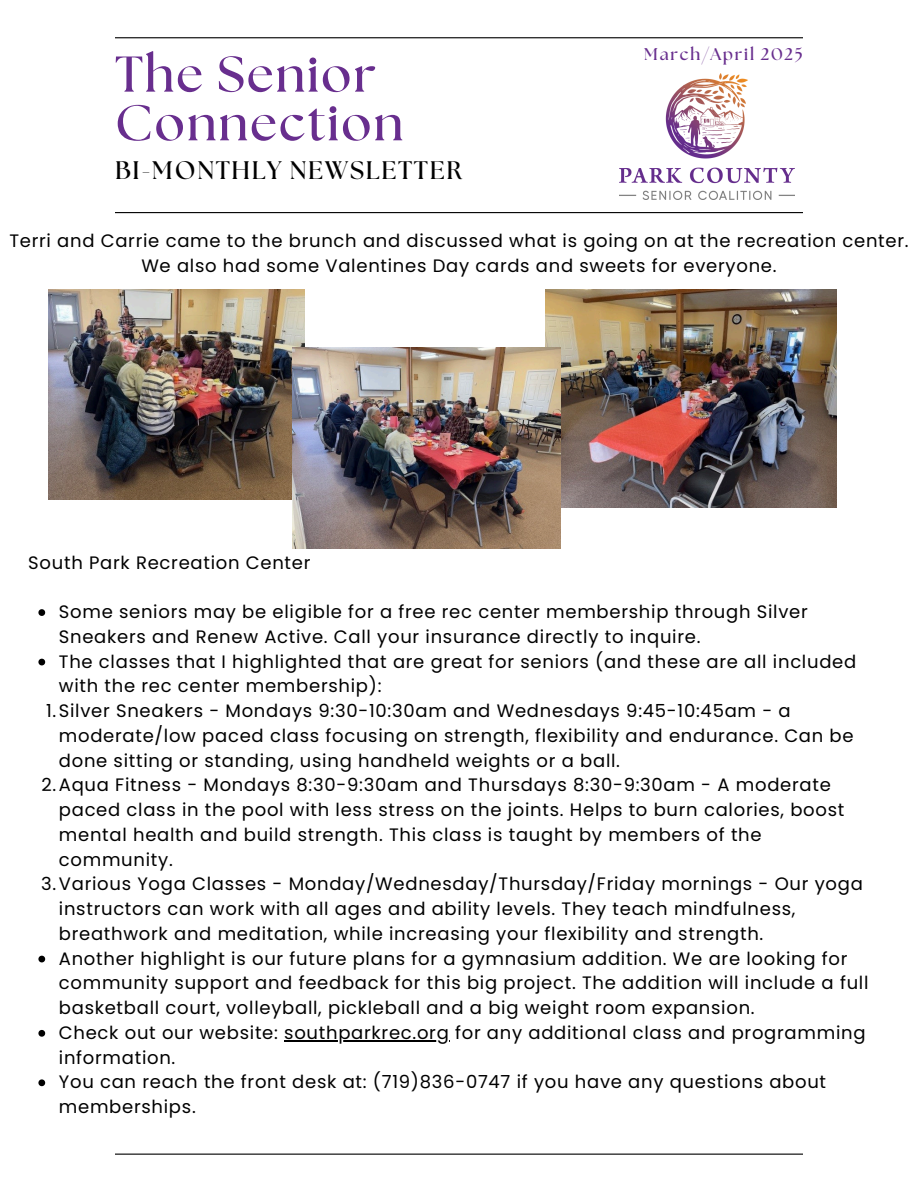
<style>
.page{position:relative;width:918px;height:1188px;background:#fff}
.page>*{position:absolute;margin:0;border:0;box-sizing:border-box;transform-origin:0 0}
.t1{font:700 50.25px/48.8px "The Seasons";letter-spacing:.04em;color:#682e8e}
.t2{font:700 25.35px "The Seasons";letter-spacing:.065em;color:#000}
.t3{font:18px/24.8px "Poppins";letter-spacing:.04em;color:#000}
.t4{font:700 16.95px "The Seasons";letter-spacing:.1em;color:#682e8e}
</style>
<div class="page">
<hr style="left:115px;top:37px;width:688px;height:1px;background:#000">
<hr style="left:115px;top:1154px;width:688px;height:1px;background:#000">
<img style="left:619px;top:73px;width:176px;height:126px">
<hr style="left:115px;top:212px;width:688px;height:1px;background:#000">
<img style="left:49px;top:290px;width:255px;height:210px">
<img style="left:545px;top:290px;width:291px;height:218px">
<img style="left:293px;top:347px;width:268px;height:202px">
<svg style="left:38px;top:609px;width:7px;height:7px"></svg>
<svg style="left:38px;top:659px;width:7px;height:6px"></svg>
<svg style="left:38px;top:956px;width:7px;height:6px"></svg>
<svg style="left:38px;top:1030px;width:7px;height:7px"></svg>
<hr style="left:284px;top:1040px;width:166px;height:1px;background:#000">
<svg style="left:38px;top:1079px;width:7px;height:7px"></svg>
<p class="t1" style="left:115px;top:52px;width:290px">The Senior<br>Connection</p>
<h3 class="t2" style="left:115px;top:158px;width:349px">BI-MONTHLY NEWSLETTER</h3>
<h1 class="t4" style="left:644px;top:46px;width:160px">March/April 2025</h1>
<p class="t3" style="left:9px;top:229px;width:901px">Terri and Carrie came to the brunch and discussed what is going on at the recreation center.</p>
<h2 class="t3" style="left:141px;top:254px;width:637px">We also had some Valentines Day cards and sweets for everyone.</h2>
<p class="t3" style="left:28px;top:550px;width:284px">South Park Recreation Center</p>
<p class="t3" style="left:59px;top:600px;width:750px">Some seniors may be eligible for a free rec center membership through Silver<br>Sneakers and Renew Active. Call your insurance directly to inquire.</p>
<p class="t3" style="left:59px;top:649px;width:799px">The classes that I highlighted that are great for seniors (and these are all included with the rec center membership):</p>
<p class="t3" style="left:59px;top:699px;width:796px;text-indent:-13px">1.Silver Sneakers - Mondays 9:30-10:30am and Wednesdays 9:45-10:45am - a moderate/low paced class focusing on strength, flexibility and endurance. Can be done sitting or standing, using handheld weights or a ball.</p>
<p class="t3" style="left:59px;top:773px;width:787px;text-indent:-17px">2.Aqua Fitness - Mondays 8:30-9:30am and Thursdays 8:30-9:30am - A moderate paced class in the pool with less stress on the joints. Helps to burn calories, boost mental health and build strength. This class is taught by members of the community.</p>
<p class="t3" style="left:59px;top:872px;width:806px;text-indent:-18px">3.Various Yoga Classes - Monday/Wednesday/Thursday/Friday mornings - Our yoga instructors can work with all ages and ability levels. They teach mindfulness, breathwork and meditation, while increasing your flexibility and strength.</p>
<p class="t3" style="left:59px;top:946px;width:811px">Another highlight is our future plans for a gymnasium addition. We are looking for community support and feedback for this big project. The addition will include a full basketball court, volleyball, pickleball and a big weight room expansion.</p>
<p class="t3" style="left:59px;top:1020px;width:808px">Check out our website: southparkrec.org for any additional class and programming</p>
<p class="t3" style="left:59px;top:1045px;width:769px">information.<br>You can reach the front desk at: (719)836-0747 if you have any questions about</p>
<p class="t3" style="left:59px;top:1095px;width:138px">memberships.</p>
</div>
